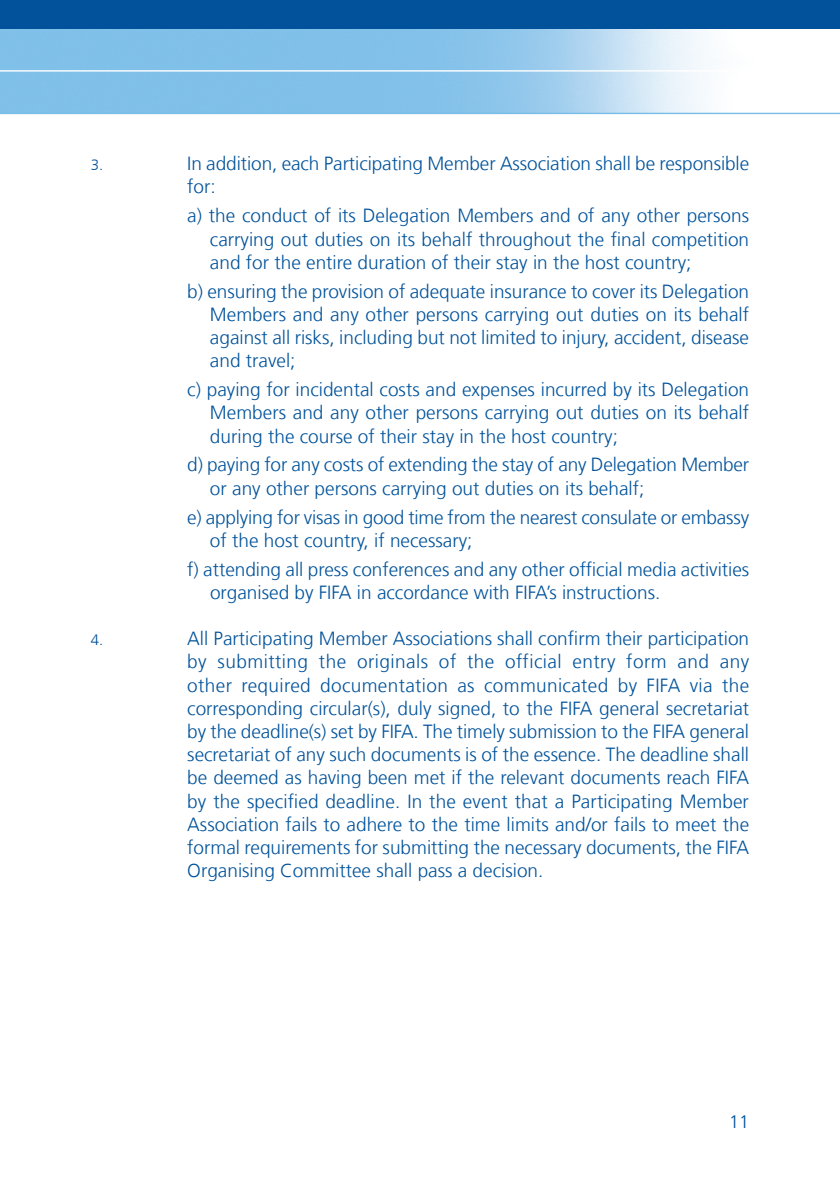
<style>
.page{position:relative;width:840px;height:1191px;background:#fff}
.page>*{position:absolute;margin:0;border:0;box-sizing:border-box;transform-origin:0 0}
.t1{font:300 19px/23.2px "Frutiger LT Com";color:#01529a}
.t2{font:300 18px "Frutiger LT Com";color:#01529a}
.t3{font:300 15px "Frutiger LT Com";color:#01529a}
</style>
<div class="page">
<img style="left:0;top:28px;width:839px;height:85px">
<div style="left:0;top:0;width:839px;height:28px;background:#01529a"></div>
<hr style="left:0;top:70px;width:839px;height:2px;background:#fff">
<hr style="left:0;top:113px;width:839px;height:1px;background:#78bde8">
<p class="t3" style="left:91px;top:159px;width:14px">3.</p>
<p class="t1" style="left:187px;top:154px;width:563px">In addition, each Participating Member Association shall be responsible for:</p>
<p class="t1" style="left:210px;top:206px;width:540px;text-align:justify;text-indent:-23px">a) the conduct of its Delegation Members and of any other persons carrying out duties on its behalf throughout the final competition and for the entire duration of their stay in the host country;</p>
<p class="t1" style="left:210px;top:281px;width:540px;text-align:justify;text-indent:-23px">b) ensuring the provision of adequate insurance to cover its Delegation Members and any other persons carrying out duties on its behalf against all risks, including but not limited to injury, accident, disease and travel;</p>
<p class="t1" style="left:210px;top:380px;width:540px;text-align:justify;text-indent:-23px">c) paying for incidental costs and expenses incurred by its Delegation Members and any other persons carrying out duties on its behalf during the course of their stay in the host country;</p>
<p class="t1" style="left:210px;top:455px;width:540px;text-indent:-23px">d) paying for any costs of extending the stay of any Delegation Member or any other persons carrying out duties on its behalf;</p>
<p class="t1" style="left:210px;top:507px;width:540px;text-indent:-23px">e) applying for visas in good time from the nearest consulate or embassy of the host country, if necessary;</p>
<p class="t1" style="left:210px;top:559px;width:540px;text-indent:-23px">f) attending all press conferences and any other official media activities organised by FIFA in accordance with FIFA’s instructions.</p>
<p class="t3" style="left:91px;top:634px;width:14px">4.</p>
<p class="t1" style="left:187px;top:629px;width:563px;text-align:justify">All Participating Member Associations shall confirm their participation by submitting the originals of the official entry form and any other required documentation as communicated by FIFA via the corresponding circular(s), duly signed, to the FIFA general secretariat by the deadline(s) set by FIFA. The timely submission to the FIFA general secretariat of any such documents is of the essence. The deadline shall be deemed as having been met if the relevant documents reach FIFA by the specified deadline. In the event that a Participating Member Association fails to adhere to the time limits and/or fails to meet the formal requirements for submitting the necessary documents, the FIFA Organising Committee shall pass a decision.</p>
<p class="t2" style="left:728px;top:1114px;width:22px">11</p>
</div>
